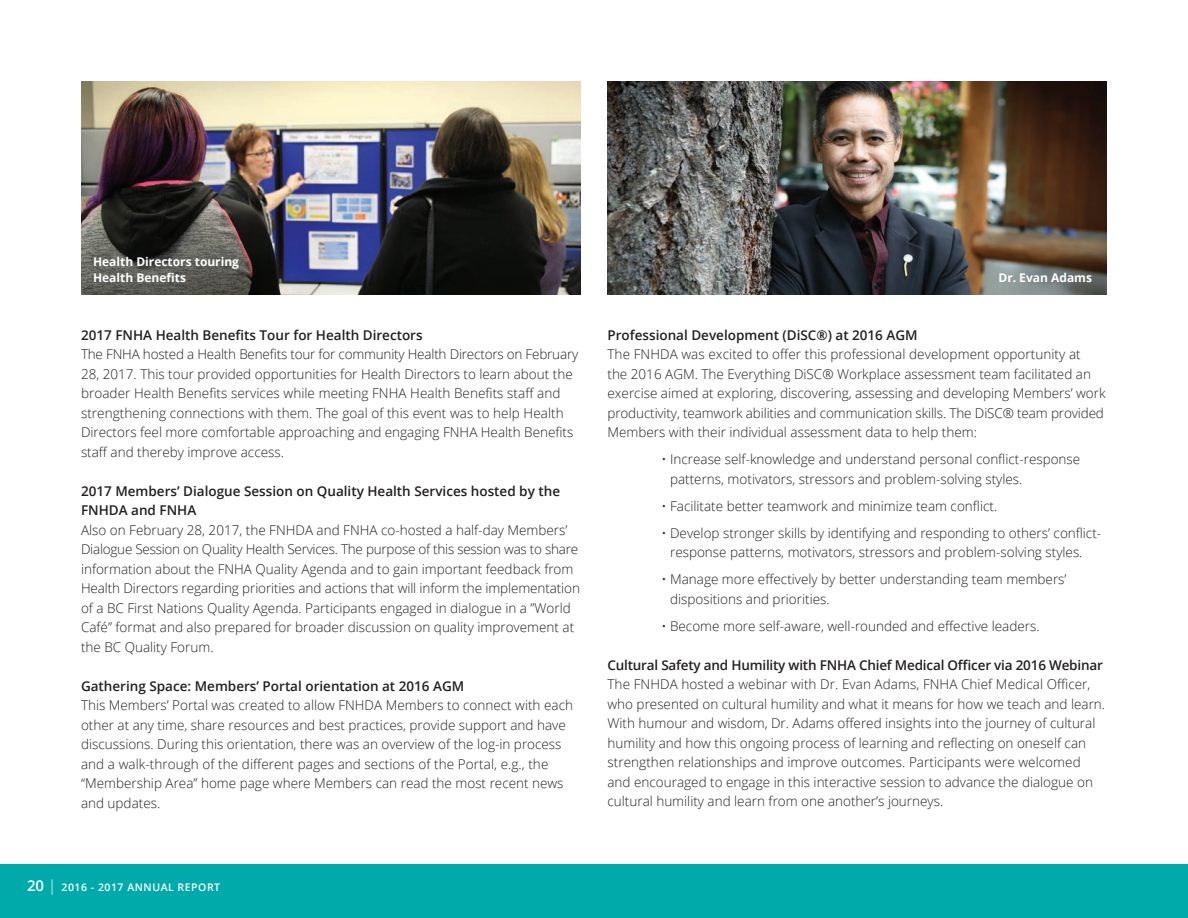
<style>
.page{position:relative;width:1188px;height:918px;background:#fff}
.page>*{position:absolute;margin:0;border:0;box-sizing:border-box;transform-origin:0 0}
.t1{font:300 13.5px/19.5px "Open Sans";color:#231f20}
.t2{font:600 13.5px/19.5px "Open Sans";color:#231f20}
.t3{font:700 12px/16.5px "Open Sans";color:#fff}
.t4{font:600 10.5px "Open Sans";letter-spacing:.05em;color:#fff}
.s1{font-size:15px}
.s2{font-weight:300;font-size:15px}
</style>
<div class="page">
<div style="left:0;top:864px;width:1188px;height:54px;background:#0aa"></div>
<img style="left:81px;top:81px;width:499px;height:214px">
<img style="left:608px;top:81px;width:499px;height:214px">
<p class="t3" style="left:93px;top:253px;width:148px">Health Directors touring<br>Health Benefits</p>
<p class="t2" style="left:81px;top:325px;width:343px">2017 FNHA Health Benefits Tour for Health Directors</p>
<p class="t1" style="left:81px;top:344px;width:499px">The FNHA hosted a Health Benefits tour for community Health Directors on February 28, 2017. This tour provided opportunities for Health Directors to learn about the broader Health Benefits services while meeting FNHA Health Benefits staff and strengthening connections with them. The goal of this event was to help Health Directors feel more comfortable approaching and engaging FNHA Health Benefits staff and thereby improve access.</p>
<p class="t2" style="left:81px;top:481px;width:481px">2017 Members’ Dialogue Session on Quality Health Services hosted by the<br>FNHDA and FNHA</p>
<p class="t1" style="left:81px;top:520px;width:501px">Also on February 28, 2017, the FNHDA and FNHA co-hosted a half-day Members’ Dialogue Session on Quality Health Services. The purpose of this session was to share information about the FNHA Quality Agenda and to gain important feedback from Health Directors regarding priorities and actions that will inform the implementation of a BC First Nations Quality Agenda. Participants engaged in dialogue in a ”World Café” format and also prepared for broader discussion on quality improvement at the BC Quality Forum.</p>
<p class="t2" style="left:81px;top:676px;width:385px">Gathering Space: Members’ Portal orientation at 2016 AGM</p>
<p class="t1" style="left:81px;top:695px;width:494px">This Members’ Portal was created to allow FNHDA Members to connect with each other at any time, share resources and best practices, provide support and have discussions. During this orientation, there was an overview of the log-in process and a walk-through of the different pages and sections of the Portal, e.g., the “Membership Area” home page where Members can read the most recent news and updates.</p>
<p class="t4" style="left:27px;top:880px;width:195px"><span class="s1">20</span> <span class="s2">|</span> 2016 - 2017 ANNUAL REPORT</p>
<p class="t3" style="left:998px;top:269px;width:95px">Dr. Evan Adams</p>
<p class="t2" style="left:608px;top:325px;width:312px">Professional Development (DiSC®) at 2016 AGM</p>
<p class="t1" style="left:608px;top:344px;width:500px">The FNHDA was excited to offer this professional development opportunity at<br>the 2016 AGM. The Everything DiSC® Workplace assessment team facilitated an exercise aimed at exploring, discovering, assessing and developing Members’ work productivity, teamwork abilities and communication skills. The DiSC® team provided Members with their individual assessment data to help them:</p>
<p class="t1" style="left:670px;top:449px;width:412px;text-indent:-9px">• Increase self-knowledge and understand personal conflict-response patterns, motivators, stressors and problem-solving styles.</p>
<p class="t1" style="left:662px;top:496px;width:337px">• Facilitate better teamwork and minimize team conflict.</p>
<p class="t1" style="left:670px;top:523px;width:433px;text-indent:-9px">• Develop stronger skills by identifying and responding to others’ conflict&shy;response patterns, motivators, stressors and problem-solving styles.</p>
<p class="t1" style="left:670px;top:569px;width:398px;text-indent:-9px">• Manage more effectively by better understanding team members’ dispositions and priorities.</p>
<p class="t1" style="left:662px;top:616px;width:380px">• Become more self-aware, well-rounded and effective leaders.</p>
<p class="t2" style="left:608px;top:655px;width:497px">Cultural Safety and Humility with FNHA Chief Medical Officer via 2016 Webinar</p>
<p class="t1" style="left:608px;top:674px;width:499px">The FNHDA hosted a webinar with Dr. Evan Adams, FNHA Chief Medical Officer, who presented on cultural humility and what it means for how we teach and learn.<br>With humour and wisdom, Dr. Adams offered insights into the journey of cultural humility and how this ongoing process of learning and reflecting on oneself can strengthen relationships and improve outcomes. Participants were welcomed and encouraged to engage in this interactive session to advance the dialogue on cultural humility and learn from one another’s journeys.</p>
</div>
